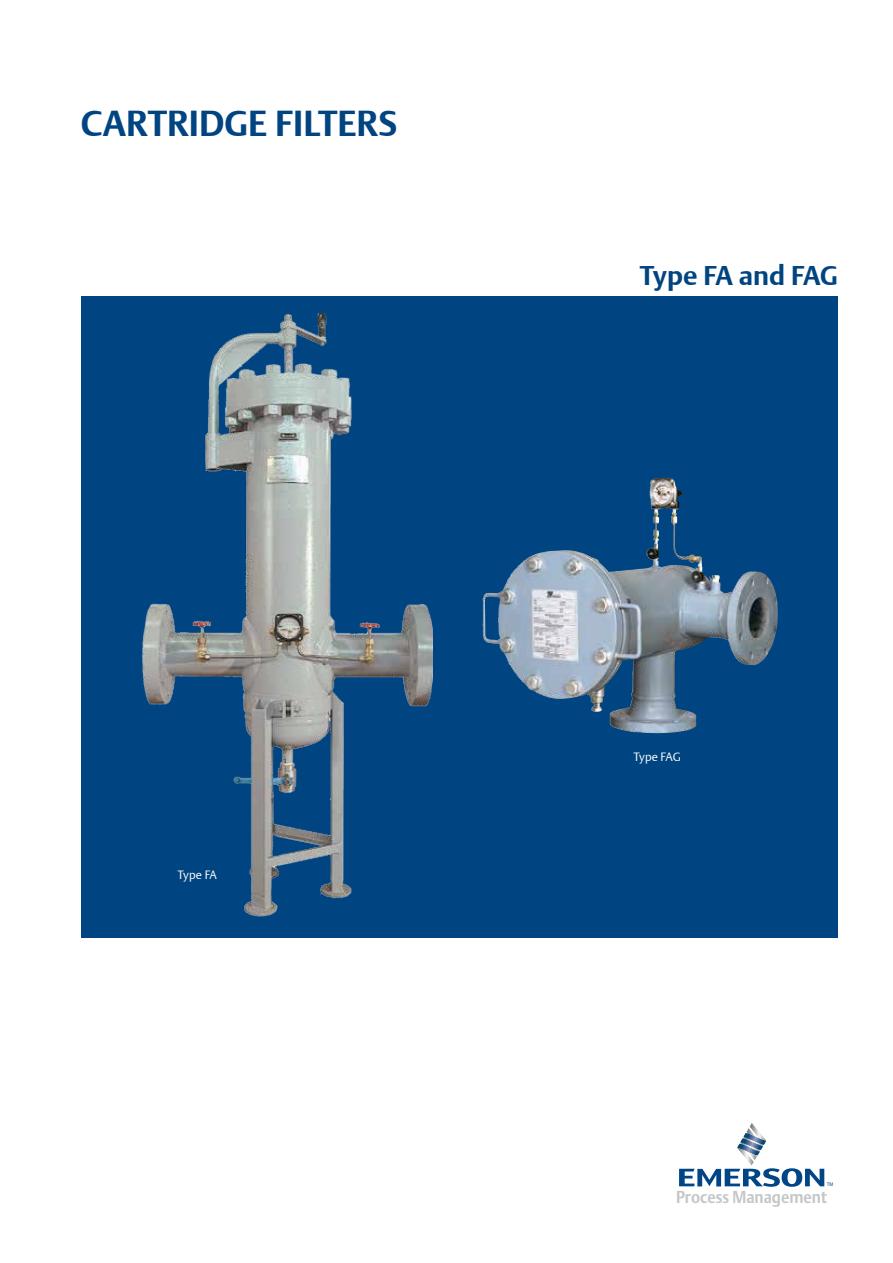
<style>
.page{position:relative;width:893px;height:1263px;background:#fff}
.page>*{position:absolute;margin:0;border:0;box-sizing:border-box;transform-origin:0 0}
.t1{font:700 36px "DTL Argo T";color:#004481}
.t2{font:700 27px "DTL Argo T";letter-spacing:-.01em;color:#004481}
.t3{font:700 17.1px "DTL Argo T";color:#c6c7c8;scale:.9 1}
.t4{font:12px "DTL Argo T Light";letter-spacing:-.02em;color:#fff}
.t5{font:4.95px "Arial";color:#004687;scale:.9 1}
</style>
<div class="page">
<svg style="left:679px;top:1123px;width:145px;height:64px"></svg>
<div style="left:81px;top:297px;width:757px;height:641px;background:#004481"></div>
<img style="left:482px;top:478px;width:182px;height:254px">
<img style="left:142px;top:314px;width:290px;height:603px">
<h1 class="t1" style="left:81px;top:102px;width:318px">CARTRIDGE FILTERS</h1>
<p class="t4" style="left:178px;top:867px;width:41px">Type FA</p>
<h2 class="t2" style="left:640px;top:259px;width:199px">Type FA and FAG</h2>
<p class="t4" style="left:634px;top:750px;width:49px">Type FAG</p>
<p class="t5" style="left:827px;top:1182px;width:9px">TM</p>
<p class="t3" style="left:676px;top:1187px;width:169px">Process Management</p>
</div>
